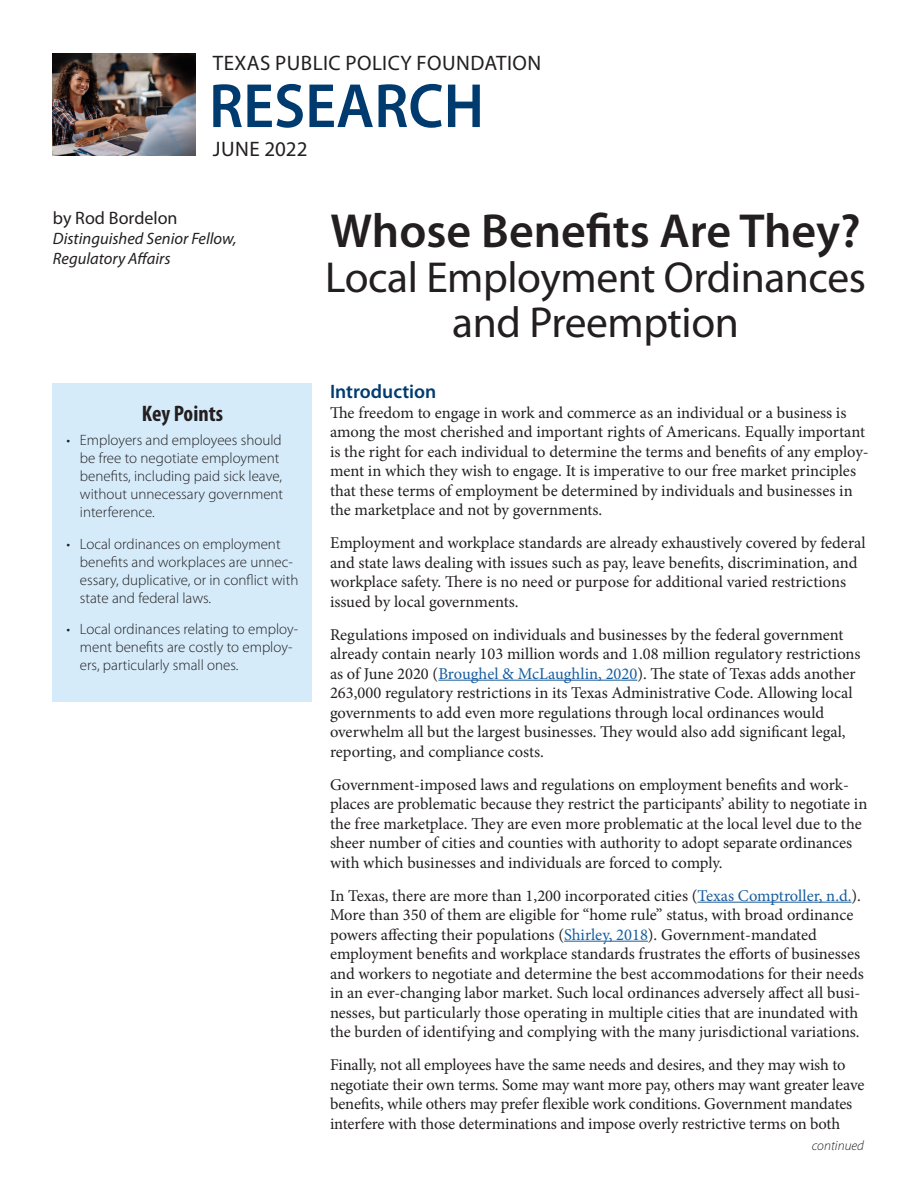
<style>
.page{position:relative;width:918px;height:1188px;background:#fff}
.page>*{position:absolute;margin:0;border:0;box-sizing:border-box;transform-origin:0 0}
.t1{font:600 63px "Myriad Pro";color:#003b70;scale:.95 1}
.t2{font:600 48px "Myriad Pro";color:#231f20}
.t3{font:43.5px/45px "Myriad Pro";letter-spacing:-.01em;color:#231f20;text-align:center}
.t4{font:700 condensed 22.5px "Myriad Pro";color:#231f20}
.t5{font:21px "Myriad Pro";letter-spacing:.02em;color:#231f20}
.Section_Heading{font:600 19.5px "Myriad Pro";color:#003b70}
.t6{font:18px "Myriad Pro";color:#231f20}
.Copy{font:16.5px/19.5px "Minion Pro";letter-spacing:-.005em;color:#231f20}
.t7{font:italic 16.5px/19.8px "Myriad Pro";color:#231f20}
.t8{font:300 15px/18px "Myriad Pro";color:#231f20}
.t9{font:italic 300 13.5px "Myriad Pro";color:#231f20}
.s1{color:#175d9e}
</style>
<div class="page">
<div style="left:53px;top:383px;width:259px;height:319px;background:#d5ebfa"></div>
<hr style="left:438px;top:680px;width:199px;height:1px;background:#175d9e">
<hr style="left:698px;top:902px;width:153px;height:1px;background:#175d9e">
<hr style="left:564px;top:941px;width:84px;height:1px;background:#175d9e">
<img style="left:53px;top:53px;width:143px;height:103px">
<p class="t5" style="left:213px;top:50px;width:330px">TEXAS PUBLIC POLICY FOUNDATION</p>
<h1 class="t1" style="left:209px;top:66px;width:291px">RESEARCH</h1>
<p class="t5" style="left:213px;top:136px;width:96px">JUNE 2022</p>
<p class="t6" style="left:53px;top:207px;width:126px">by Rod Bordelon</p>
<p class="t7" style="left:53px;top:228px;width:185px">Distinguished Senior Fellow,<br>Regulatory Affairs</p>
<p class="t4" style="left:142px;top:399px;width:83px">Key Points</p>
<p class="t8" style="left:80px;top:431px;width:205px;text-indent:-14px">• Employers and employees should be free to negotiate employment benefits, including paid sick leave, without unnecessary government interference.</p>
<p class="t8" style="left:80px;top:535px;width:220px;text-indent:-14px">• Local ordinances on employment benefits and workplaces are unnec&shy;essary, duplicative, or in conflict with state and federal laws.</p>
<p class="t8" style="left:80px;top:620px;width:220px;text-indent:-14px">• Local ordinances relating to employ&shy;ment benefits are costly to employ&shy;ers, particularly small ones.</p>
<p class="t2" style="left:331px;top:200px;width:532px">Whose Benefits Are They?</p>
<p class="t3" style="left:325px;top:254px;width:542px">Local Employment Ordinances and Preemption</p>
<p class="Section_Heading" style="left:330px;top:379px;width:108px">Introduction</p>
<p class="Copy" style="left:330px;top:403px;width:540px">The freedom to engage in work and commerce as an individual or a business is among the most cherished and important rights of Americans. Equally important is the right for each individual to determine the terms and benefits of any employ&shy;ment in which they wish to engage. It is imperative to our free market principles that these terms of employment be determined by individuals and businesses in the marketplace and not by governments.</p>
<p class="Copy" style="left:330px;top:533px;width:537px">Employment and workplace standards are already exhaustively covered by federal and state laws dealing with issues such as pay, leave benefits, discrimination, and workplace safety. There is no need or purpose for additional varied restrictions issued by local governments.</p>
<p class="Copy" style="left:330px;top:625px;width:532px">Regulations imposed on individuals and businesses by the federal government already contain nearly 103 million words and 1.08 million regulatory restrictions as of June 2020 (<span class="s1">Broughel &amp; McLaughlin, 2020</span>). The state of Texas adds another 263,000 regulatory restrictions in its Texas Administrative Code. Allowing local governments to add even more regulations through local ordinances would overwhelm all but the largest businesses. They would also add significant legal, reporting, and compliance costs.</p>
<p class="Copy" style="left:330px;top:775px;width:539px">Government-imposed laws and regulations on employment benefits and work&shy;places are problematic because they restrict the participants’ ability to negotiate in the free marketplace. They are even more problematic at the local level due to the sheer number of cities and counties with authority to adopt separate ordinances with which businesses and individuals are forced to comply.</p>
<p class="Copy" style="left:330px;top:886px;width:535px">In Texas, there are more than 1,200 incorporated cities (<span class="s1">Texas Comptroller, n.d.</span>).<br>More than 350 of them are eligible for “home rule” status, with broad ordinance powers affecting their populations (<span class="s1">Shirley, 2018</span>). Government-mandated employment benefits and workplace standards frustrates the efforts of businesses and workers to negotiate and determine the best accommodations for their needs in an ever-changing labor market. Such local ordinances adversely affect all busi&shy;nesses, but particularly those operating in multiple cities that are inundated with the burden of identifying and complying with the many jurisdictional variations.</p>
<p class="Copy" style="left:330px;top:1055px;width:536px">Finally, not all employees have the same needs and desires, and they may wish to negotiate their own terms. Some may want more pay, others may want greater leave benefits, while others may prefer flexible work conditions. Government mandates interfere with those determinations and impose overly restrictive terms on both</p>
<p class="t9" style="left:812px;top:1137px;width:54px">continued</p>
</div>
